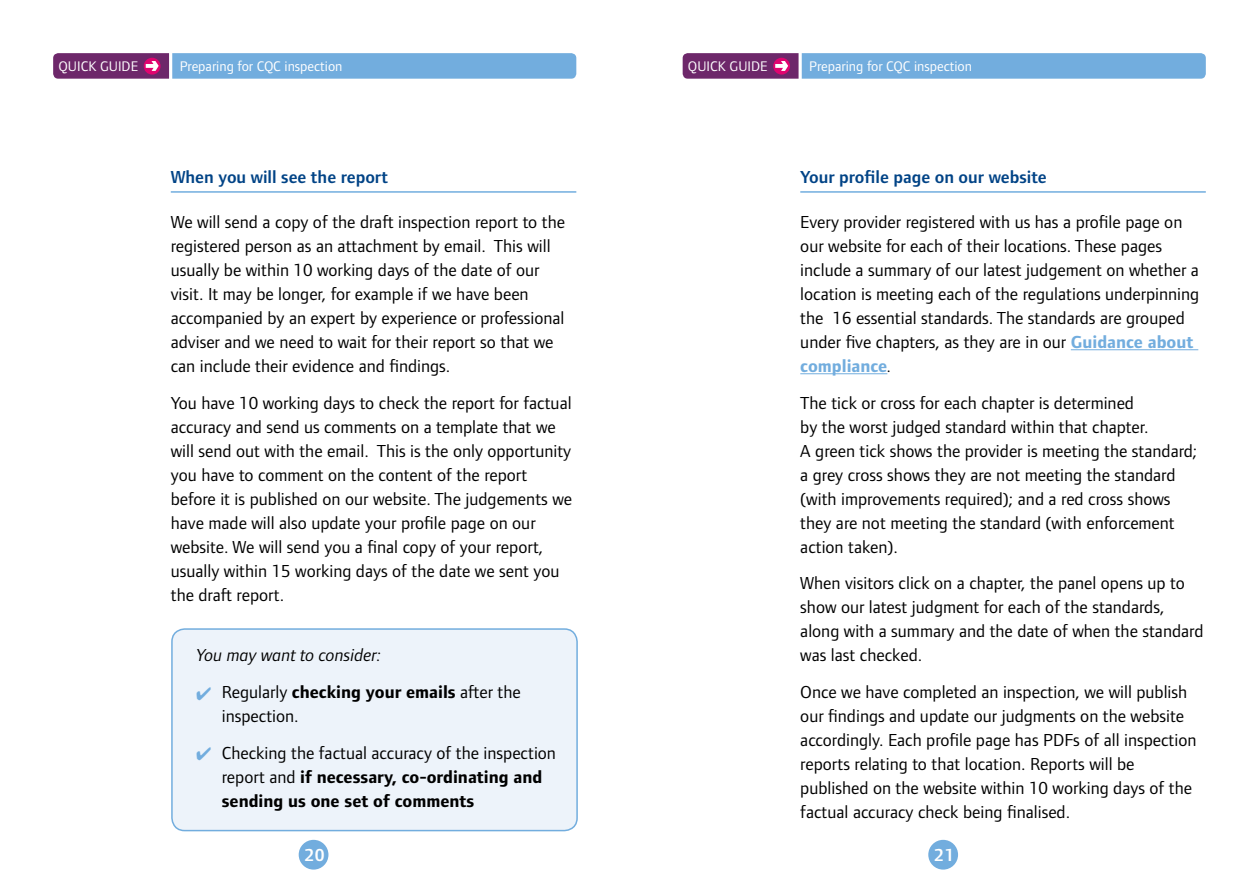
<style>
.page{position:relative;width:1259px;height:893px;background:#fff}
.page>*{position:absolute;margin:0;border:0;box-sizing:border-box;transform-origin:0 0}
.t1{font:18px/24px "Foundry Form Sans";color:#000}
.t2{font:700 18px/24px "Foundry Form Sans";color:#000}
.t3{font:600 18px "Foundry Form Sans";color:#004386}
.t4{font:italic 18px "Foundry Form Sans";color:#000}
.t5{font:600 18px "Foundry Form Sans";color:#fff}
.t6{font:14.4px "Foundry Form Sans";color:#fff}
.s1{color:#72adde}
.s2{font-weight:700}
.s3{font-weight:400}
.s4{font-weight:700;color:#72adde}
.s5{font-style:italic}
</style>
<div class="page">
<svg style="left:53px;top:53px;width:523px;height:26px;background:#7692c6"></svg>
<svg style="left:682px;top:53px;width:523px;height:26px;background:#7692c6"></svg>
<div style="left:299px;top:840px;width:29px;height:30px;background:#72adde;border-radius:50%"></div>
<div style="left:928px;top:840px;width:30px;height:30px;background:#72adde;border-radius:50%"></div>
<hr style="left:800px;top:191px;width:405px;height:2px;background:#72adde">
<hr style="left:1071px;top:349px;width:127px;height:1px;background:#72adde">
<hr style="left:800px;top:373px;width:87px;height:1px;background:#72adde">
<div style="left:172px;top:629px;width:405px;height:202px;background:#edf3fa;border-radius:13px"></div>
<div style="left:171px;top:628px;width:407px;height:203px;border:2px solid #72adde;border-radius:13px"></div>
<hr style="left:171px;top:191px;width:405px;height:2px;background:#72adde">
<p class="t6" style="left:58px;top:58px;width:81px">QUICK GUIDE</p>
<p class="t6" style="left:180px;top:58px;width:164px">Preparing for CQC inspection</p>
<p class="t6" style="left:688px;top:58px;width:81px">QUICK GUIDE</p>
<p class="t6" style="left:809px;top:58px;width:164px">Preparing for CQC inspection</p>
<p class="t3" style="left:171px;top:166px;width:219px">When you will see the report</p>
<p class="t1" style="left:171px;top:210px;width:396px">We will send a copy of the draft inspection report to the registered person as an attachment by email. This will usually be within 10 working days of the date of our visit. It may be longer, for example if we have been accompanied by an expert by experience or professional adviser and we need to wait for their report so that we can include their evidence and findings.</p>
<p class="t1" style="left:171px;top:391px;width:403px">You have 10 working days to check the report for factual accuracy and send us comments on a template that we will send out with the email. This is the only opportunity you have to comment on the content of the report before it is published on our website. The judgements we have made will also update your profile page on our website. We will send you a final copy of your report, usually within 15 working days of the date we sent you the draft report.</p>
<p class="t4" style="left:196px;top:645px;width:187px">You may want to consider:</p>
<p class="t1" style="left:222px;top:680px;width:300px;text-indent:-26px"><span class="s1">✔</span> Regularly <span class="s2">checking your emails</span> after the inspection.</p>
<p class="t2" style="left:222px;top:741px;width:336px;text-indent:-26px"><span class="s1">✔</span> <span class="s3">Checking the factual accuracy of the inspection report and</span> if necessary, co-ordinating and sending us one set of comments</p>
<p class="t3" style="left:800px;top:166px;width:248px">Your profile page on our website</p>
<p class="t1" style="left:800px;top:210px;width:400px">Every provider registered with us has a profile page on our website for each of their locations. These pages include a summary of our latest judgement on whether a location is meeting each of the regulations underpinning the 16 essential standards. The standards are grouped under five chapters, as they are in our <span class="s4">Guidance about compliance</span><span class="s5">.</span></p>
<p class="t1" style="left:800px;top:391px;width:399px">The tick or cross for each chapter is determined<br>by the worst judged standard within that chapter.<br>A green tick shows the provider is meeting the standard; a grey cross shows they are not meeting the standard (with improvements required); and a red cross shows they are not meeting the standard (with enforcement action taken).</p>
<p class="t1" style="left:800px;top:571px;width:405px">When visitors click on a chapter, the panel opens up to show our latest judgment for each of the standards, along with a summary and the date of when the standard was last checked.</p>
<p class="t1" style="left:800px;top:680px;width:398px">Once we have completed an inspection, we will publish our findings and update our judgments on the website accordingly. Each profile page has PDFs of all inspection reports relating to that location. Reports will be published on the website within 10 working days of the factual accuracy check being finalised.</p>
<p class="t5" style="left:304px;top:844px;width:23px">20</p>
<p class="t5" style="left:934px;top:844px;width:23px">21</p>
</div>
